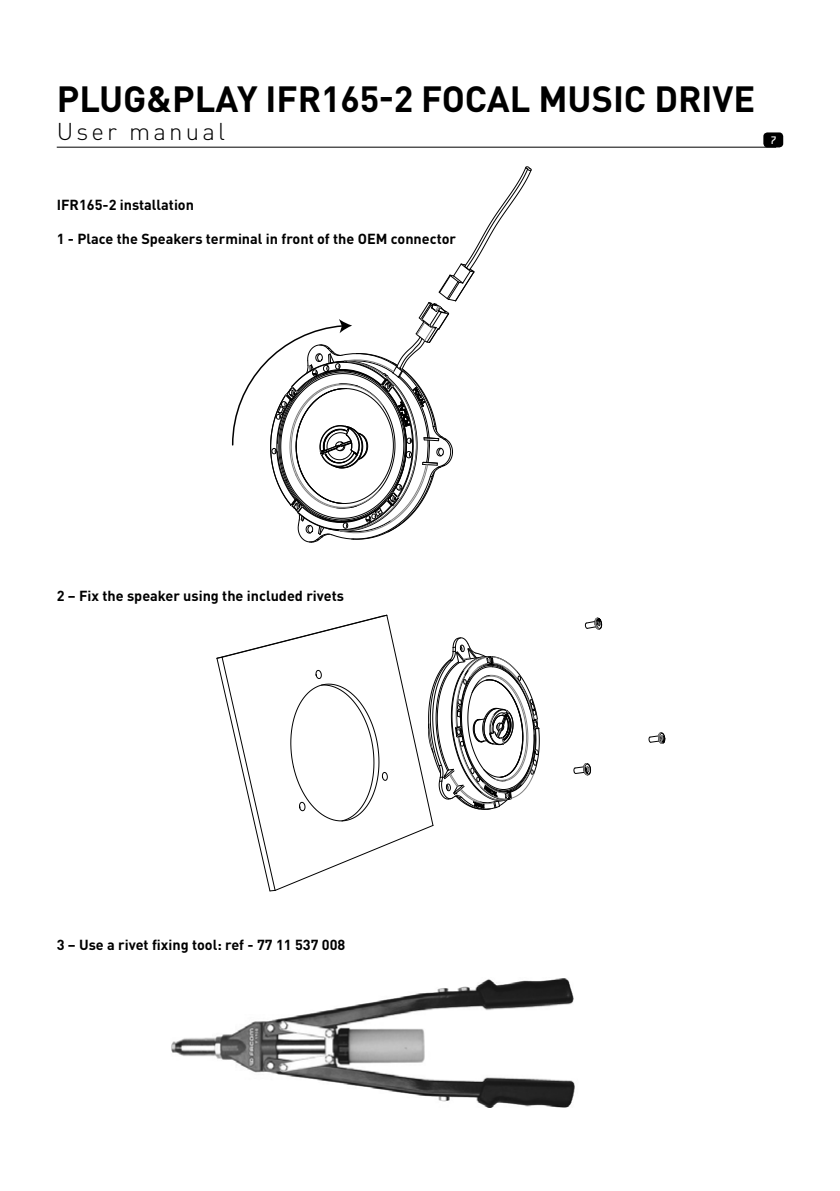
<style>
.page{position:relative;width:840px;height:1191px;background:#fff}
.page>*{position:absolute;margin:0;border:0;box-sizing:border-box;transform-origin:0 0}
.t1{font:700 36px "DINOT";color:#000}
.t2{font:300 24px "DINOT";letter-spacing:.13em;color:#000}
.t3{font:700 14.4px "DINOT";color:#000}
.t4{font:500 12px "Conduit ITC";color:#fff}
</style>
<div class="page">
<div style="left:763px;top:132px;width:19px;height:15px;background:#000;border-radius:4px"></div>
<hr style="left:57px;top:147px;width:718px;height:1px;background:#000">
<svg style="left:231px;top:166px;width:300px;height:376px"></svg>
<svg style="left:648px;top:732px;width:17px;height:12px"></svg>
<svg style="left:573px;top:763px;width:17px;height:12px"></svg>
<svg style="left:584px;top:617px;width:18px;height:13px"></svg>
<svg style="left:216px;top:614px;width:323px;height:277px"></svg>
<img style="left:171px;top:978px;width:404px;height:129px">
<h1 class="t1" style="left:57px;top:75px;width:699px">PLUG&amp;PLAY IFR165-2 FOCAL MUSIC DRIVE</h1>
<h2 class="t2" style="left:57px;top:117px;width:170px">User manual</h2>
<p class="t4" style="left:770px;top:133px;width:8px">7</p>
<p class="t3" style="left:57px;top:196px;width:139px">IFR165-2 installation</p>
<p class="t3" style="left:57px;top:229px;width:400px">1 - Place the Speakers terminal in front of the OEM connector</p>
<p class="t3" style="left:57px;top:586px;width:288px">2 – Fix the speaker using the included rivets</p>
<p class="t3" style="left:57px;top:935px;width:290px">3 – Use a rivet fixing tool: ref - 77 11 537 008</p>
</div>
